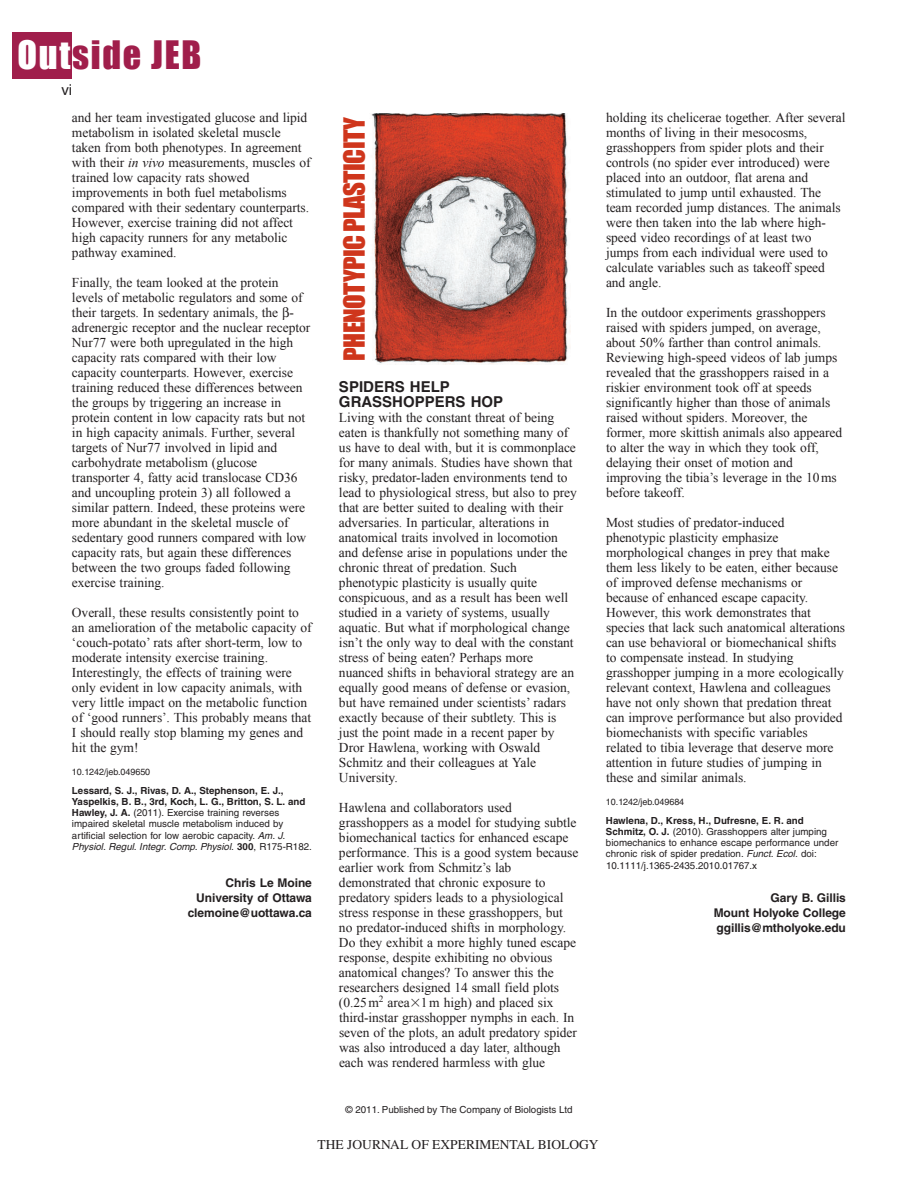
<style>
.page{position:relative;width:918px;height:1188px;background:#fff}
.page>*{position:absolute;margin:0;border:0;box-sizing:border-box;transform-origin:0 0}
.t1{font:36px "Impact";letter-spacing:.05em;color:#a01e4b}
.t2{font:27px "Impact";letter-spacing:-.025em;color:#cf361c}
.t3{font:700 15px/15px "Helvetica";color:#231f20}
.t4{font:15px "Helvetica";color:#231f20}
.t5{font:13.5px/15px "Times New Roman";letter-spacing:-.005em;color:#231f20}
.t6{font:13.5px "Times";color:#231f20}
.t7{font:700 12px/15px "Helvetica";letter-spacing:-.005em;color:#231f20;text-align:right}
.t8{font:9.75px/11.2px "Helvetica";color:#231f20}
.t9{font:9px "Helvetica";letter-spacing:-.005em;color:#231f20}
.s1{color:#fff}
.s2{font-style:italic}
.s3{font-weight:700}
.s4{font-family:"Mathematical Pi One"}
</style>
<div class="page">
<div style="left:12px;top:32px;width:60px;height:46px;background:#a01e4b"></div>
<img style="left:371px;top:113px;width:200px;height:251px">
<h1 class="t1" style="left:17px;top:33px;width:185px"><span class="s1">Out</span>side JEB</h1>
<p class="t4" style="left:61px;top:84px;width:12px">vi</p>
<p class="t5" style="left:72px;top:110px;width:240px">and her team investigated glucose and lipid metabolism in isolated skeletal muscle taken from both phenotypes. In agreement with their <span class="s2">in vivo</span> measurements, muscles of trained low capacity rats showed improvements in both fuel metabolisms compared with their sedentary counterparts.<br>However, exercise training did not affect high capacity runners for any metabolic pathway examined.</p>
<p class="t5" style="left:72px;top:275px;width:240px">Finally, the team looked at the protein levels of metabolic regulators and some of their targets. In sedentary animals, the - adrenergic receptor and the nuclear receptor Nur77 were both upregulated in the high capacity rats compared with their low capacity counterparts. However, exercise training reduced these differences between the groups by triggering an increase in protein content in low capacity rats but not in high capacity animals. Further, several targets of Nur77 involved in lipid and carbohydrate metabolism (glucose transporter 4, fatty acid translocase CD36 and uncoupling protein 3) all followed a similar pattern. Indeed, these proteins were more abundant in the skeletal muscle of sedentary good runners compared with low capacity rats, but again these differences between the two groups faded following exercise training.</p>
<p class="t5" style="left:72px;top:605px;width:241px">Overall, these results consistently point to an amelioration of the metabolic capacity of ‘couch-potato’ rats after short-term, low to moderate intensity exercise training.<br>Interestingly, the effects of training were only evident in low capacity animals, with very little impact on the metabolic function of ‘good runners’. This probably means that I should really stop blaming my genes and hit the gym!</p>
<p class="t9" style="left:72px;top:768px;width:80px">10.1242/jeb.049650</p>
<p class="t8" style="left:72px;top:785px;width:241px"><span class="s3">Lessard, S. J., Rivas, D. A., Stephenson, E. J., Yaspelkis, B. B., 3rd, Koch, L. G., Britton, S. L. and Hawley, J. A.</span> (2011). Exercise training reverses impaired skeletal muscle metabolism induced by artificial selection for low aerobic capacity. <span class="s2">Am. J.<br>Physiol. Regul. Integr. Comp. Physiol.</span> <span class="s3">3 0 0</span> , R 1 7 5 - R 1 8 2 .</p>
<p class="t7" style="left:188px;top:877px;width:126px">Chris Le Moine<br>University of Ottawa clemoine@uottawa.ca</p>
<h2 class="t2" style="left:345px;top:361px;width:245px;rotate:-90deg">PHENOTYPIC PLASTICITY</h2>
<p class="t3" style="left:339px;top:381px;width:166px">SPIDERS HELP<br>GRASSHOPPERS HOP</p>
<p class="t5" style="left:339px;top:410px;width:239px">Living with the constant threat of being eaten is thankfully not something many of us have to deal with, but it is commonplace for many animals. Studies have shown that risky, predator-laden environments tend to lead to physiological stress, but also to prey that are better suited to dealing with their adversaries. In particular, alterations in anatomical traits involved in locomotion and defense arise in populations under the chronic threat of predation. Such phenotypic plasticity is usually quite conspicuous, and as a result has been well studied in a variety of systems, usually aquatic. But what if morphological change isn’t the only way to deal with the constant stress of being eaten? Perhaps more nuanced shifts in behavioral strategy are an equally good means of defense or evasion, but have remained under scientists’ radars exactly because of their subtlety. This is just the point made in a recent paper by Dror Hawlena, working with Oswald Schmitz and their colleagues at Yale University.</p>
<p class="t5" style="left:339px;top:800px;width:241px">Hawlena and collaborators used grasshoppers as a model for studying subtle biomechanical tactics for enhanced escape performance. This is a good system because earlier work from Schmitz’s lab demonstrated that chronic exposure to predatory spiders leads to a physiological stress response in these grasshoppers, but no predator-induced shifts in morphology.<br>Do they exhibit a more highly tuned escape response, despite exhibiting no obvious anatomical changes? To answer this the researchers designed 14 small field plots (0.25m<sup>2</sup> area<span class="s4">-</span>1m high) and placed six third-instar grasshopper nymphs in each. In seven of the plots, an adult predatory spider was also introduced a day later, although each was rendered harmless with glue</p>
<p class="t5" style="left:606px;top:110px;width:241px">holding its chelicerae together. After several months of living in their mesocosms, grasshoppers from spider plots and their controls (no spider ever introduced) were placed into an outdoor, flat arena and stimulated to jump until exhausted. The team recorded jump distances. The animals were then taken into the lab where high&shy;speed video recordings of at least two jumps from each individual were used to calculate variables such as takeoff speed and angle.</p>
<p class="t5" style="left:606px;top:305px;width:238px">In the outdoor experiments grasshoppers raised with spiders jumped, on average, about 50% farther than control animals.<br>Reviewing high-speed videos of lab jumps revealed that the grasshoppers raised in a riskier environment took off at speeds significantly higher than those of animals raised without spiders. Moreover, the former, more skittish animals also appeared to alter the way in which they took off, delaying their onset of motion and improving the tibia’s leverage in the 10ms before takeoff.</p>
<p class="t5" style="left:606px;top:515px;width:241px">Most studies of predator-induced phenotypic plasticity emphasize morphological changes in prey that make them less likely to be eaten, either because of improved defense mechanisms or because of enhanced escape capacity.<br>However, this work demonstrates that species that lack such anatomical alterations can use behavioral or biomechanical shifts to compensate instead. In studying grasshopper jumping in a more ecologically relevant context, Hawlena and colleagues have not only shown that predation threat can improve performance but also provided biomechanists with specific variables related to tibia leverage that deserve more attention in future studies of jumping in these and similar animals.</p>
<p class="t9" style="left:606px;top:798px;width:80px">10.1242/jeb.049684</p>
<p class="t8" style="left:606px;top:815px;width:234px"><span class="s3">Hawlena, D., Kress, H., Dufresne, E. R. and Schmitz, O. J.</span> (2010). Grasshoppers alter jumping biomechanics to enhance escape performance under chronic risk of spider predation. <span class="s2">Funct. Ecol.</span> doi:<br>10.1111/j.1365-2435.2010.01767.x</p>
<p class="t7" style="left:714px;top:892px;width:134px;text-align:justify;text-indent:57px">Gary B. Gillis Mount Holyoke College ggillis@mtholyoke.edu</p>
<p class="t8" style="left:346px;top:1105px;width:229px">© 2011. Published by The Company of Biologists Ltd</p>
<p class="t6" style="left:318px;top:1137px;width:282px">THE JOURNAL OF EXPERIMENTAL BIOLOGY</p>
</div>
